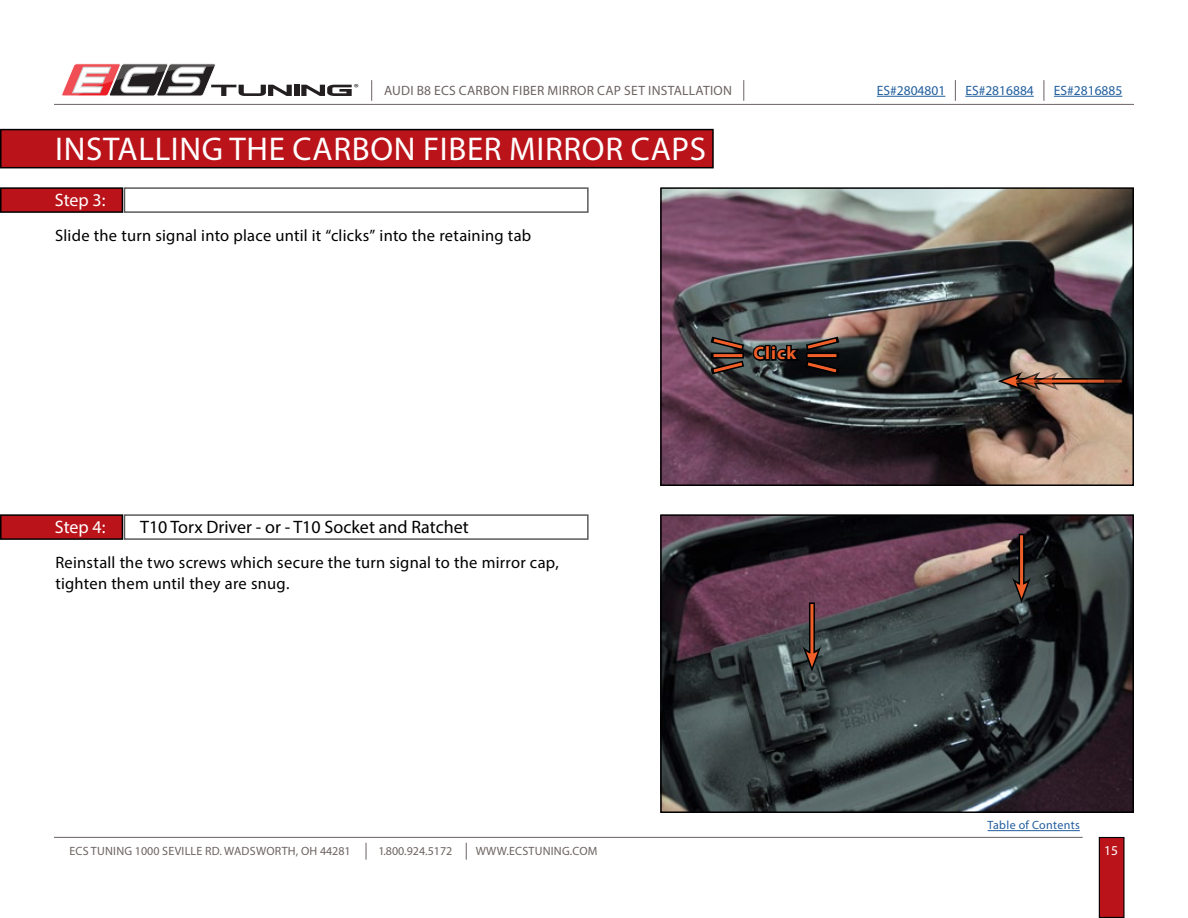
<style>
.page{position:relative;width:1188px;height:918px;background:#fff}
.page>*{position:absolute;margin:0;border:0;box-sizing:border-box;transform-origin:0 0}
.t1{font:33px "Myriad Pro";letter-spacing:.02em;color:#fff}
.t2{font:18px "Myriad Pro";color:#000}
.t3{font:18px "Myriad Pro";letter-spacing:-.005em;color:#fff}
.t4{font:700 18px "Myriad Pro";letter-spacing:.06em;color:#f15f29}
.t5{font:16.5px/21px "Myriad Pro";letter-spacing:.015em;color:#000}
.t6{font:13.5px "Myriad Pro";letter-spacing:.02em;color:#6c6361}
.t7{font:13.5px "Myriad Pro";color:#215e9e}
.t8{font:13.5px "Myriad Pro";color:#fff}
.t9{font:12px "Myriad Pro";letter-spacing:.02em;color:#6c6361}
.t10{font:12px "Myriad Pro";letter-spacing:.025em;color:#215e9e}
.t11{font:12px "Myriad Pro";color:#6c6361}
.t12{font:10.2px "Myriad";color:#231f20;scale:1.19 1}
</style>
<div class="page">
<div style="left:1099px;top:838px;width:25px;height:79px;background:#ba141a"></div>
<div style="left:1099px;top:837px;width:26px;height:81px;border:1px solid #000"></div>
<hr style="left:54px;top:837px;width:1029px;height:1px;background:#6c6361">
<svg style="left:366px;top:843px;width:1px;height:17px"></svg>
<svg style="left:466px;top:843px;width:1px;height:17px"></svg>
<hr style="left:54px;top:104px;width:1080px;height:1px;background:#6c6361">
<svg style="left:371px;top:80px;width:1px;height:21px"></svg>
<svg style="left:743px;top:80px;width:1px;height:21px"></svg>
<svg style="left:301px;top:85px;width:51px;height:11px"></svg>
<div style="left:294px;top:85px;width:5px;height:11px;background:#231f20"></div>
<svg style="left:61px;top:63px;width:231px;height:33px"></svg>
<svg style="left:1044px;top:80px;width:1px;height:21px"></svg>
<hr style="left:877px;top:96px;width:68px;height:1px;background:#215e9e">
<hr style="left:965px;top:96px;width:69px;height:1px;background:#215e9e">
<hr style="left:1054px;top:96px;width:68px;height:1px;background:#215e9e">
<hr style="left:988px;top:830px;width:92px;height:1px;background:#215e9e">
<svg style="left:955px;top:80px;width:1px;height:21px"></svg>
<img style="left:663px;top:190px;width:468px;height:293px">
<div style="left:660px;top:187px;width:474px;height:299px;border:2px solid #000"></div>
<img style="left:663px;top:517px;width:468px;height:293px">
<div style="left:660px;top:514px;width:474px;height:299px;border:2px solid #000"></div>
<div style="left:1px;top:188px;width:121px;height:24px;background:#ba141a"></div>
<div style="left:0;top:187px;width:123px;height:26px;border:2px solid #000"></div>
<div style="left:1px;top:515px;width:121px;height:24px;background:#ba141a"></div>
<div style="left:0;top:514px;width:123px;height:26px;border:2px solid #000"></div>
<div style="left:1px;top:130px;width:712px;height:38px;background:#ba141a"></div>
<div style="left:0;top:129px;width:714px;height:39px;border:2px solid #000"></div>
<svg style="left:809px;top:602px;width:6px;height:45px"></svg>
<hr style="left:810px;top:604px;width:3px;height:53px;background:#f15f29">
<svg style="left:803px;top:647px;width:18px;height:25px"></svg>
<div style="left:1019px;top:534px;width:6px;height:54px;background:#110703"></div>
<hr style="left:1020px;top:535px;width:3px;height:53px;background:#f15f29">
<svg style="left:1012px;top:578px;width:19px;height:25px"></svg>
<svg style="left:1059px;top:378px;width:65px;height:6px"></svg>
<hr style="left:1049px;top:380px;width:73px;height:3px;background:#f15f29">
<svg style="left:998px;top:372px;width:61px;height:18px"></svg>
<svg style="left:704px;top:332px;width:142px;height:47px;background:#483d3c"></svg>
<p class="t12" style="left:354px;top:81px;width:6px">®</p>
<p class="t6" style="left:384px;top:82px;width:349px">AUDI B8 ECS CARBON FIBER MIRROR CAP SET INSTALLATION</p>
<p class="t7" style="left:877px;top:82px;width:70px">ES#2804801</p>
<p class="t7" style="left:965px;top:82px;width:70px">ES#2816884</p>
<p class="t7" style="left:1054px;top:82px;width:70px">ES#2816885</p>
<h1 class="t1" style="left:55px;top:128px;width:652px">INSTALLING THE CARBON FIBER MIRROR CAPS</h1>
<p class="t3" style="left:55px;top:189px;width:52px">Step 3:</p>
<p class="t5" style="left:55px;top:224px;width:478px">Slide the turn signal into place until it “clicks” into the retaining tab</p>
<p class="t3" style="left:55px;top:516px;width:52px">Step 4:</p>
<p class="t2" style="left:140px;top:516px;width:330px">T10 Torx Driver - or - T10 Socket and Ratchet</p>
<p class="t5" style="left:55px;top:551px;width:505px">Reinstall the two screws which secure the turn signal to the mirror cap, tighten them until they are snug.</p>
<p class="t4" style="left:754px;top:341px;width:44px">Click</p>
<p class="t10" style="left:988px;top:818px;width:94px">Table of Contents</p>
<p class="t9" style="left:69px;top:844px;width:283px">ECS TUNING 1000 SEVILLE RD. WADSWORTH, OH 44281</p>
<p class="t11" style="left:378px;top:844px;width:75px">1.800.924.5172</p>
<p class="t9" style="left:476px;top:844px;width:123px">WWW.ECSTUNING.COM</p>
<p class="t8" style="left:1104px;top:842px;width:15px">15</p>
</div>
